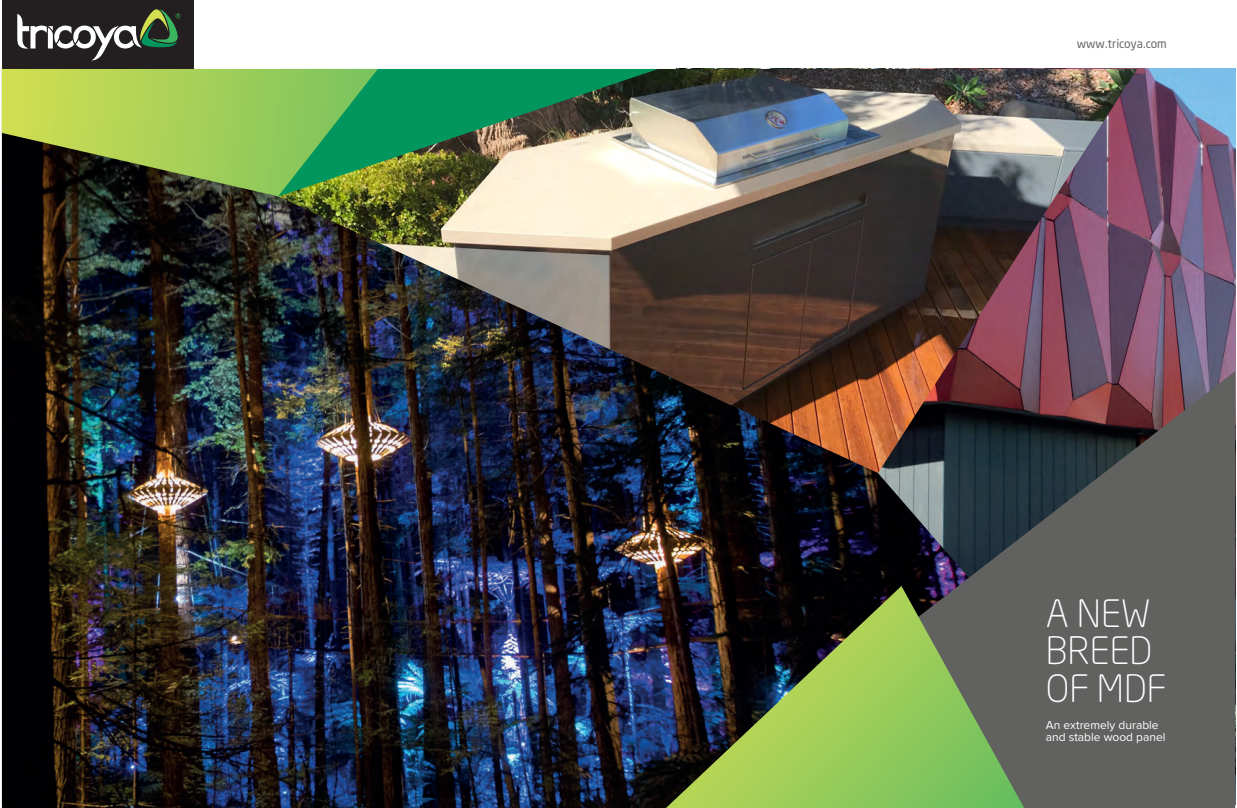
<style>
.page{position:relative;width:1237px;height:808px;background:#fff}
.page>*{position:absolute;margin:0;border:0;box-sizing:border-box;transform-origin:0 0}
.t1{font:300 37.2px/37.2px "Neo Sans W1 G";color:#fff}
.t2{font:12px "Proxima Nova";color:#fff}
.t3{font:12px "Neo Sans W1 G";color:#69696c}
</style>
<div class="page">
<img style="left:1150px;top:69px;width:85px;height:302px">
<img style="left:2px;top:69px;width:1148px;height:739px">
<img style="left:671px;top:371px;width:564px;height:437px">
<div style="left:2px;top:1px;width:191px;height:68px;background:#231f20"></div>
<svg style="left:17px;top:9px;width:163px;height:52px"></svg>
<svg style="left:665px;top:586px;width:360px;height:222px"></svg>
<svg style="left:2px;top:69px;width:376px;height:127px"></svg>
<p class="t3" style="left:1077px;top:37px;width:92px">www.tricoya.com</p>
<p class="t1" style="left:1046px;top:594px;width:122px">A NEW<br>BREED<br>OF MDF</p>
<p class="t2" style="left:1046px;top:719px;width:114px">An extremely durable</p>
<p class="t2" style="left:1046px;top:731px;width:121px">and stable wood panel</p>
</div>
